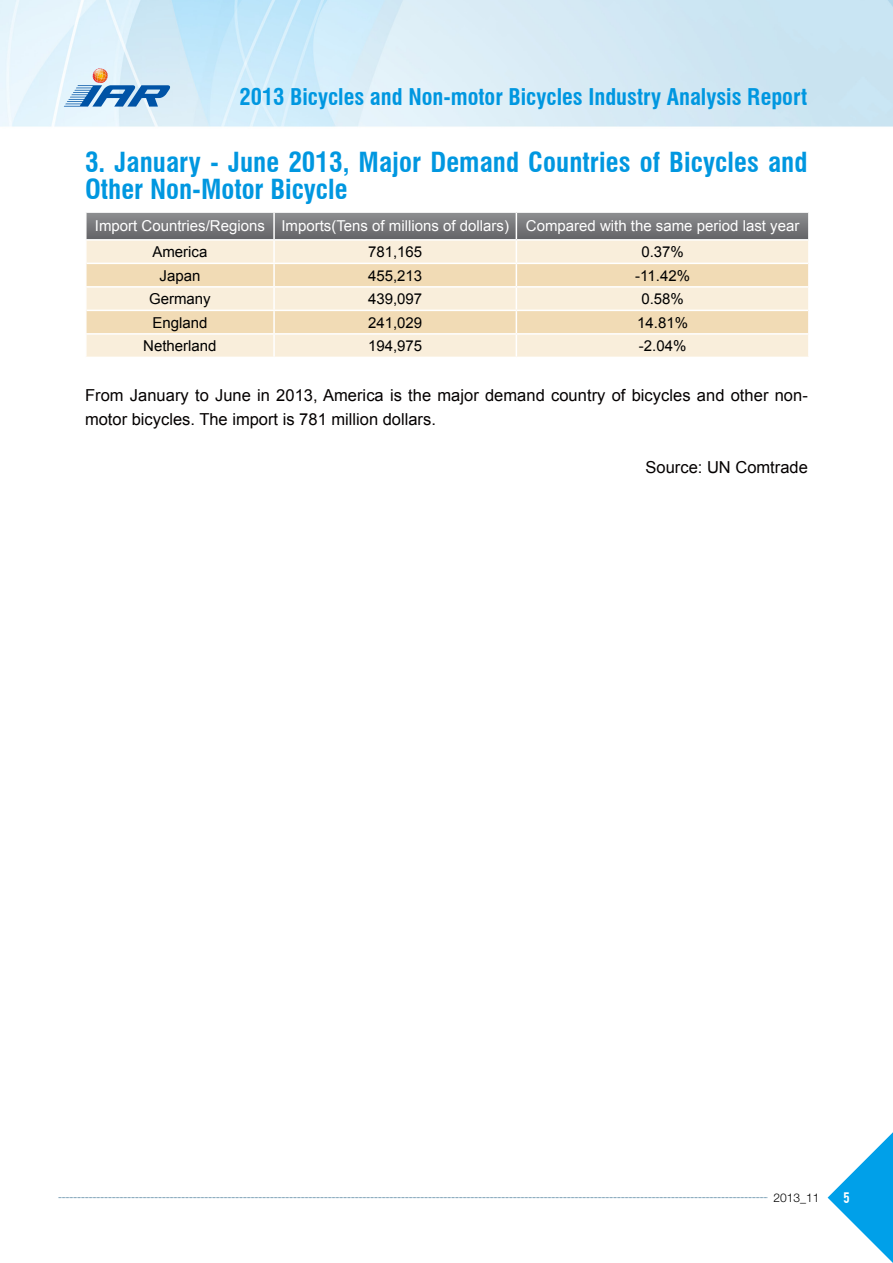
<style>
.page{position:relative;width:893px;height:1263px;background:#fff}
.page>*{position:absolute;margin:0;border:0;box-sizing:border-box;transform-origin:0 0}
.t1{font:700 condensed 27px/27px "Swiss 721 BT";letter-spacing:.005em;color:#0097e0}
.t2{font:700 condensed 22.5px "Swiss 721 BT";color:#0097e0}
.t3{font:16.5px/24px "Arial";letter-spacing:.005em;color:#040000}
.t4{font:15px "Arial";color:#000}
.t5{font:15px "Arial";color:#fff}
.t6{font:300 12px "Helvetica Neue LT Pro";color:#000}
.t7{font:12px "Bebas";color:#fff}
</style>
<div class="page">
<img style="left:0;top:0;width:893px;height:1199px">
<svg style="left:828px;top:1132px;width:65px;height:131px"></svg>
<svg style="left:58px;top:1197px;width:709px;height:1px"></svg>
<svg style="left:64px;top:68px;width:106px;height:39px;background:#9bbcd8"></svg>
<hr style="left:85px;top:241px;width:2px;height:22px;background:#fff">
<hr style="left:808px;top:241px;width:2px;height:22px;background:#fff">
<hr style="left:85px;top:263px;width:2px;height:23px;background:#fff">
<hr style="left:808px;top:263px;width:2px;height:23px;background:#fff">
<hr style="left:85px;top:286px;width:189px;height:2px;background:#fff">
<hr style="left:85px;top:288px;width:2px;height:22px;background:#fff">
<hr style="left:516px;top:286px;width:294px;height:2px;background:#fff">
<hr style="left:808px;top:288px;width:2px;height:22px;background:#fff">
<hr style="left:85px;top:310px;width:2px;height:23px;background:#fff">
<hr style="left:808px;top:310px;width:2px;height:23px;background:#fff">
<hr style="left:85px;top:333px;width:189px;height:2px;background:#fff">
<hr style="left:85px;top:335px;width:2px;height:22px;background:#fff">
<hr style="left:516px;top:333px;width:294px;height:2px;background:#fff">
<hr style="left:808px;top:335px;width:2px;height:22px;background:#fff">
<hr style="left:85px;top:357px;width:189px;height:1px;background:#fff">
<hr style="left:274px;top:357px;width:242px;height:1px;background:#fff">
<hr style="left:516px;top:357px;width:294px;height:1px;background:#fff">
<svg style="left:86px;top:213px;width:723px;height:144px;background:#dfd3bf"></svg>
<hr style="left:85px;top:211px;width:189px;height:2px;background:#fff">
<hr style="left:85px;top:213px;width:2px;height:26px;background:#fff">
<hr style="left:274px;top:211px;width:242px;height:2px;background:#fff">
<hr style="left:516px;top:211px;width:294px;height:2px;background:#fff">
<hr style="left:808px;top:213px;width:2px;height:26px;background:#fff">
<hr style="left:85px;top:239px;width:189px;height:2px;background:#fff">
<hr style="left:274px;top:239px;width:242px;height:2px;background:#fff">
<hr style="left:516px;top:239px;width:294px;height:2px;background:#fff">
<h2 class="t2" style="left:240px;top:84px;width:569px">2013 Bicycles and Non-motor Bicycles Industry Analysis Report</h2>
<h1 class="t1" style="left:85px;top:149px;width:724px">3. January - June 2013, Major Demand Countries of Bicycles and<br>Other Non-Motor Bicycle</h1>
<p class="t5" style="left:95px;top:216px;width:706px">Import Countries/Regions Imports(Tens of millions of dollars) Compared with the same period last year</p>
<p class="t4" style="left:152px;top:242px;width:57px">America</p>
<p class="t4" style="left:368px;top:242px;width:56px">781,165</p>
<p class="t4" style="left:641px;top:242px;width:44px">0.37%</p>
<p class="t4" style="left:159px;top:265px;width:42px">Japan</p>
<p class="t4" style="left:368px;top:265px;width:56px">455,213</p>
<p class="t4" style="left:635px;top:265px;width:56px">-11.42%</p>
<p class="t4" style="left:149px;top:289px;width:63px">Germany</p>
<p class="t4" style="left:368px;top:289px;width:56px">439,097</p>
<p class="t4" style="left:641px;top:289px;width:44px">0.58%</p>
<p class="t4" style="left:152px;top:312px;width:57px">England</p>
<p class="t4" style="left:368px;top:312px;width:56px">241,029</p>
<p class="t4" style="left:637px;top:312px;width:52px">14.81%</p>
<p class="t4" style="left:143px;top:336px;width:75px">Netherland</p>
<p class="t4" style="left:368px;top:336px;width:56px">194,975</p>
<p class="t4" style="left:639px;top:336px;width:49px">-2.04%</p>
<p class="t3" style="left:85px;top:383px;width:724px">From January to June in 2013, America is the major demand country of bicycles and other non&shy;motor bicycles. The import is 781 million dollars.</p>
<p class="t3" style="left:646px;top:455px;width:164px">Source: UN Comtrade</p>
<p class="t6" style="left:773px;top:1190px;width:48px">2013_11</p>
<p class="t7" style="left:843px;top:1189px;width:8px">5</p>
</div>
